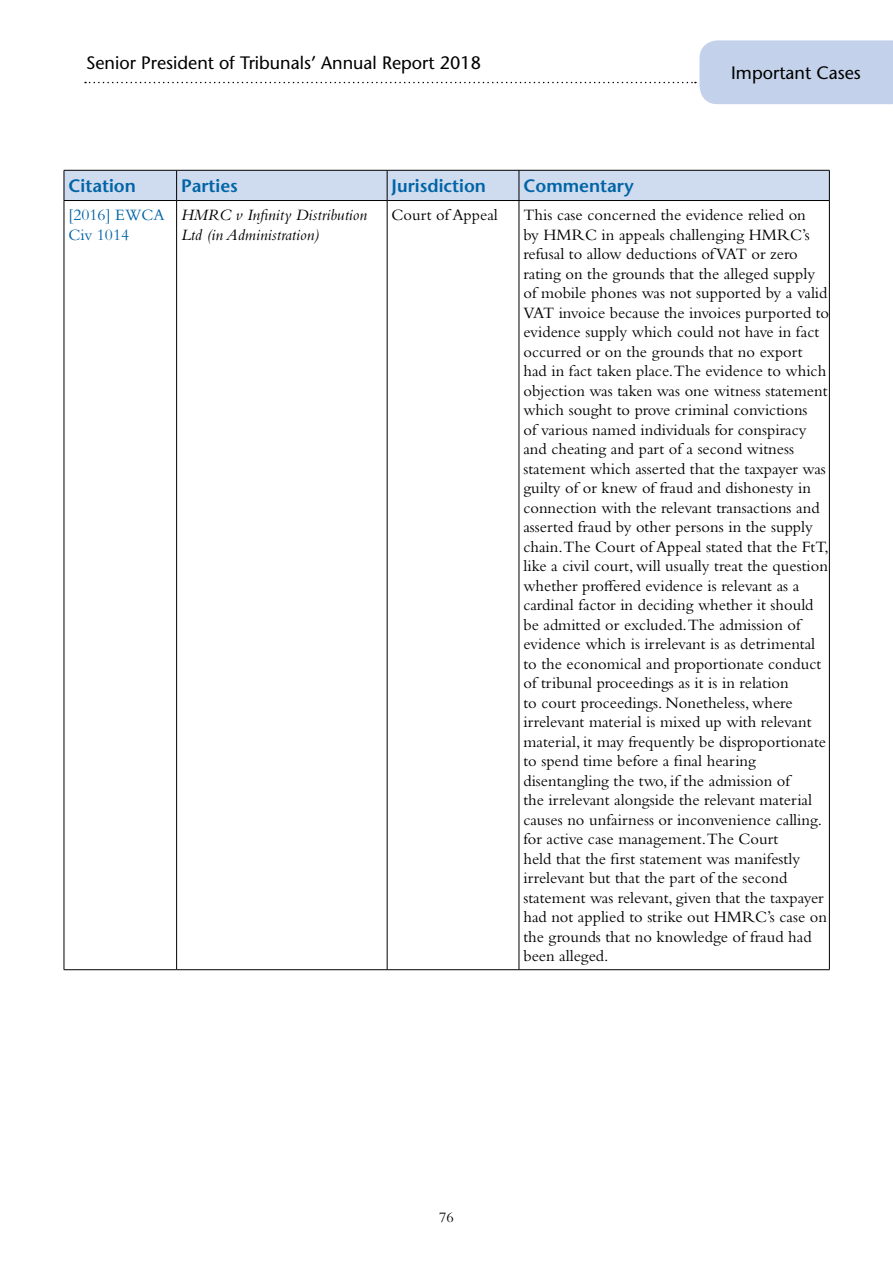
<style>
.page{position:relative;width:893px;height:1263px;background:#fff}
.page>*{position:absolute;margin:0;border:0;box-sizing:border-box;transform-origin:0 0}
.t1{font:500 18px "Stone Sans Std";color:#000}
.Table_-_Header{font:600 18px "Stone Sans Std";color:#0064a7}
.Table_text{font:16.5px/19.5px "Bembo Std";color:#000}
.Table_text-2{font:italic 16.5px/19.5px "Bembo Std";color:#000}
.Table_text-3{font:16.5px/19.5px "Bembo Std";color:#0064a7}
.t2{font:15px "Bembo Std";color:#000}
</style>
<div class="page">
<svg style="left:85px;top:40px;width:808px;height:64px"></svg>
<div style="left:65px;top:171px;width:764px;height:29px;background:#cfdbee"></div>
<hr style="left:64px;top:201px;width:1px;height:768px;background:#000">
<hr style="left:176px;top:201px;width:1px;height:768px;background:#000">
<hr style="left:387px;top:201px;width:1px;height:768px;background:#000">
<hr style="left:519px;top:201px;width:1px;height:768px;background:#000">
<hr style="left:829px;top:201px;width:1px;height:768px;background:#000">
<hr style="left:64px;top:969px;width:113px;height:1px;background:#000">
<hr style="left:177px;top:969px;width:210px;height:1px;background:#000">
<hr style="left:387px;top:969px;width:132px;height:1px;background:#000">
<hr style="left:519px;top:969px;width:311px;height:1px;background:#000">
<hr style="left:64px;top:170px;width:113px;height:1px;background:#000">
<hr style="left:64px;top:170px;width:1px;height:30px;background:#000">
<hr style="left:177px;top:170px;width:210px;height:1px;background:#000">
<hr style="left:176px;top:170px;width:1px;height:30px;background:#000">
<hr style="left:387px;top:170px;width:132px;height:1px;background:#000">
<hr style="left:387px;top:170px;width:1px;height:30px;background:#000">
<hr style="left:519px;top:170px;width:311px;height:1px;background:#000">
<hr style="left:519px;top:170px;width:1px;height:30px;background:#000">
<hr style="left:829px;top:170px;width:1px;height:30px;background:#000">
<hr style="left:64px;top:200px;width:113px;height:1px;background:#000">
<hr style="left:177px;top:200px;width:210px;height:1px;background:#000">
<hr style="left:387px;top:200px;width:132px;height:1px;background:#000">
<hr style="left:519px;top:200px;width:311px;height:1px;background:#000">
<p class="t1" style="left:86px;top:52px;width:397px">Senior President of Tribunals’ Annual Report 2018</p>
<p class="t1" style="left:731px;top:62px;width:131px">Important Cases</p>
<p class="Table_-_Header" style="left:68px;top:175px;width:69px">Citation</p>
<p class="Table_-_Header" style="left:181px;top:175px;width:58px">Parties</p>
<p class="Table_-_Header" style="left:392px;top:175px;width:96px">Jurisdiction</p>
<p class="Table_-_Header" style="left:523px;top:175px;width:112px">Commentary</p>
<p class="Table_text-3" style="left:68px;top:205px;width:98px">[2016] EWCA<br>Civ 1014</p>
<p class="Table_text-2" style="left:181px;top:205px;width:188px">HMRC v Infinity Distribution<br>Ltd (in Administration)</p>
<p class="Table_text" style="left:392px;top:205px;width:108px">Court of Appeal</p>
<p class="Table_text" style="left:523px;top:205px;width:307px">This case concerned the evidence relied on<br>by HMRC in appeals challenging HMRC’s refusal to allow deductions of VAT or zero rating on the grounds that the alleged supply of mobile phones was not supported by a valid VAT invoice because the invoices purported to evidence supply which could not have in fact occurred or on the grounds that no export had in fact taken place.The evidence to which objection was taken was one witness statement which sought to prove criminal convictions<br>of various named individuals for conspiracy and cheating and part of a second witness statement which asserted that the taxpayer was guilty of or knew of fraud and dishonesty in connection with the relevant transactions and asserted fraud by other persons in the supply chain.The Court of Appeal stated that the FtT, like a civil court, will usually treat the question whether proffered evidence is relevant as a cardinal factor in deciding whether it should be admitted or excluded.The admission of evidence which is irrelevant is as detrimental to the economical and proportionate conduct of tribunal proceedings as it is in relation<br>to court proceedings. Nonetheless, where irrelevant material is mixed up with relevant material, it may frequently be disproportionate to spend time before a final hearing disentangling the two, if the admission of<br>the irrelevant alongside the relevant material causes no unfairness or inconvenience calling. for active case management.The Court<br>held that the first statement was manifestly irrelevant but that the part of the second statement was relevant, given that the taxpayer had not applied to strike out HMRC’s case on the grounds that no knowledge of fraud had been alleged.</p>
<p class="t2" style="left:439px;top:1208px;width:16px">76</p>
</div>
